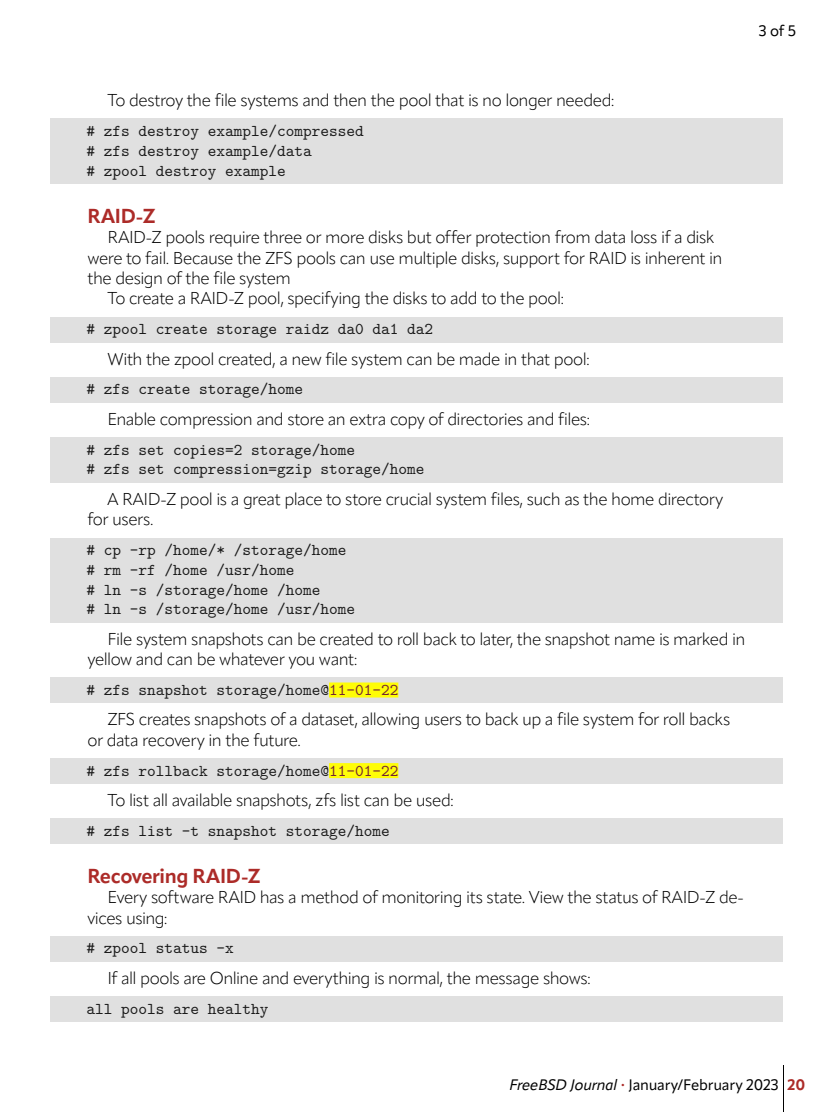
<style>
.page{position:relative;width:834px;height:1112px;background:#fff}
.page>*{position:absolute;margin:0;border:0;box-sizing:border-box;transform-origin:0 0}
.a_head{font:700 20px "Apparat";letter-spacing:-.02em;color:#ac2b28}
.body_copy{font:300 17px/20.4px "Apparat";letter-spacing:-.03em;color:#000}
.t1{font:16.5px/19.8px "LM Mono 10";color:#1a1a1a}
.t2{font:15px "Apparat";letter-spacing:-.015em;color:#000}
.s1{color:#732432}
.s2{font-style:italic}
.s3{font-size:9px;color:#ac2b28}
.s4{font-weight:700;color:#ac2b28}
</style>
<div class="page">
<hr style="left:783px;top:1065px;width:1px;height:47px;background:#000">
<div style="left:50px;top:119px;width:734px;height:65px;background:#e0e0e0"></div>
<div style="left:50px;top:317px;width:734px;height:25px;background:#e0e0e0"></div>
<div style="left:50px;top:377px;width:734px;height:26px;background:#e0e0e0"></div>
<div style="left:50px;top:437px;width:734px;height:46px;background:#e0e0e0"></div>
<div style="left:50px;top:538px;width:734px;height:85px;background:#e0e0e0"></div>
<div style="left:50px;top:678px;width:734px;height:25px;background:#e0e0e0"></div>
<div style="left:329px;top:683px;width:69px;height:15px;background:#fffd07"></div>
<div style="left:50px;top:758px;width:734px;height:26px;background:#e0e0e0"></div>
<div style="left:329px;top:763px;width:69px;height:15px;background:#fffd07"></div>
<div style="left:50px;top:818px;width:734px;height:26px;background:#e0e0e0"></div>
<div style="left:50px;top:936px;width:734px;height:26px;background:#e0e0e0"></div>
<div style="left:50px;top:996px;width:734px;height:26px;background:#e0e0e0"></div>
<p class="t2" style="left:759px;top:22px;width:39px">3 of 5</p>
<p class="body_copy" style="left:108px;top:90px;width:508px">To destroy the file systems and then the pool that is no longer needed:</p>
<p class="t1" style="left:86px;top:121px;width:279px"># zfs destroy example/compressed # zfs destroy example/data<br># zpool destroy example</p>
<p class="a_head" style="left:88px;top:204px;width:70px">RAID-Z</p>
<p class="body_copy" style="left:88px;top:227px;width:637px;text-indent:20px">RAID-Z pools require three or more disks but offer protection from data loss if a disk were to fail. Because the ZFS pools can use multiple disks, support for RAID is inherent in the design of the file system</p>
<p class="body_copy" style="left:108px;top:288px;width:458px">To create a RAID-Z pool, specifying the disks to add to the pool:</p>
<p class="t1" style="left:86px;top:319px;width:348px"># zpool create storage raidz da0 da1 da2</p>
<p class="body_copy" style="left:108px;top:349px;width:484px">With the zpool created, a new file system can be made in that pool:</p>
<p class="t1" style="left:86px;top:379px;width:218px"># zfs create storage/home</p>
<p class="body_copy" style="left:108px;top:409px;width:484px">Enable compression and store an extra copy of directories and files:</p>
<p class="t1" style="left:86px;top:439px;width:339px"># zfs set copies=2 storage/home<br># zfs set compression=gzip storage/home</p>
<p class="body_copy" style="left:88px;top:489px;width:637px;text-indent:20px">A RAID-Z pool is a great place to store crucial system files, such as the home directory for users.</p>
<p class="t1" style="left:86px;top:539px;width:270px"># cp -rp /home/* /storage/home # rm -rf /home /usr/home<br># ln -s /storage/home /home<br># ln -s /storage/home /usr/home</p>
<p class="body_copy" style="left:88px;top:629px;width:660px;text-indent:20px">File system snapshots can be created to roll back to later, the snapshot name is marked in yellow and can be whatever you want:</p>
<p class="t1" style="left:86px;top:679px;width:313px"># zfs snapshot storage/home@<span class="s1">11-01-22</span></p>
<p class="body_copy" style="left:88px;top:709px;width:644px;text-indent:20px">ZFS creates snapshots of a dataset, allowing users to back up a file system for roll backs or data recovery in the future.</p>
<p class="t1" style="left:86px;top:760px;width:313px"># zfs rollback storage/home@<span class="s1">11-01-22</span></p>
<p class="body_copy" style="left:108px;top:790px;width:348px">To list all available snapshots, zfs list can be used:</p>
<p class="t1" style="left:86px;top:820px;width:305px"># zfs list -t snapshot storage/home</p>
<p class="a_head" style="left:88px;top:864px;width:175px">Recovering RAID-Z</p>
<p class="body_copy" style="left:88px;top:887px;width:658px;text-indent:20px">Every software RAID has a method of monitoring its state. View the status of RAID-Z de&shy;vices using:</p>
<p class="t1" style="left:86px;top:938px;width:149px"># zpool status -x</p>
<p class="body_copy" style="left:108px;top:968px;width:485px">If all pools are Online and everything is normal, the message shows:</p>
<p class="t1" style="left:86px;top:998px;width:183px">all pools are healthy</p>
<p class="t2" style="left:509px;top:1076px;width:297px"><span class="s2">FreeBSD Journal</span> <span class="s3">•</span> January/February 2023 <span class="s4">20</span></p>
</div>
